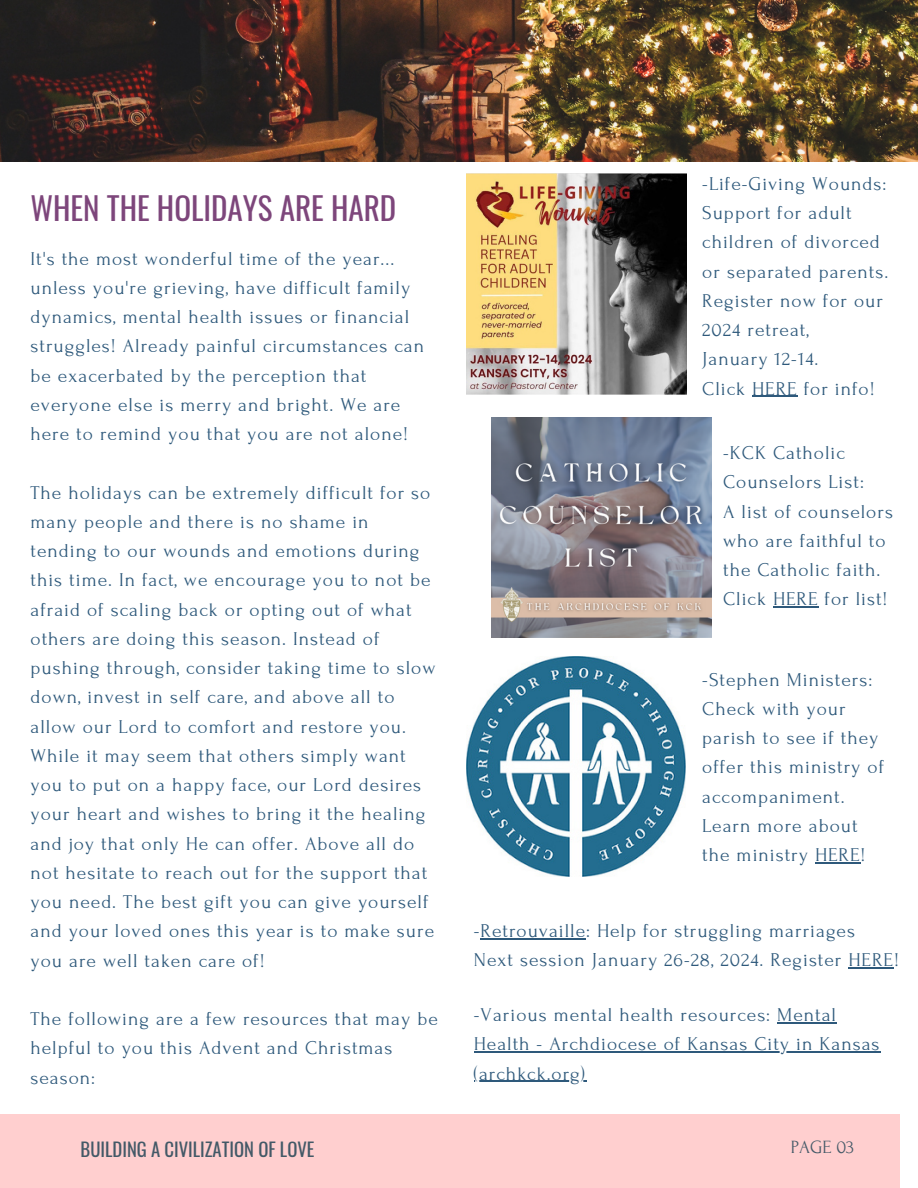
<style>
.page{position:relative;width:918px;height:1188px;background:#fff}
.page>*{position:absolute;margin:0;border:0;box-sizing:border-box;transform-origin:0 0}
.t1{font:31.2px "Oswald";color:#7d467b}
.t2{font:19.5px/29.2px "Forum";letter-spacing:.05em;color:#2e597b}
.t3{font:18.75px "Forum";color:#435967}
.t4{font:18.6px "Oswald";color:#435967}
</style>
<div class="page">
<img style="left:0;top:0;width:917px;height:162px">
<div style="left:0;top:1114px;width:900px;height:74px;background:#ffcfcf"></div>
<img style="left:466px;top:174px;width:221px;height:220px">
<img style="left:491px;top:417px;width:221px;height:221px">
<img style="left:466px;top:657px;width:220px;height:219px">
<hr style="left:815px;top:862px;width:46px;height:1px;background:#2e597b">
<hr style="left:752px;top:396px;width:46px;height:1px;background:#2e597b">
<hr style="left:773px;top:606px;width:46px;height:2px;background:#2e597b">
<hr style="left:777px;top:1022px;width:60px;height:1px;background:#2e597b">
<hr style="left:474px;top:1051px;width:407px;height:2px;background:#2e597b">
<hr style="left:474px;top:1081px;width:112px;height:1px;background:#2e597b">
<hr style="left:481px;top:938px;width:105px;height:1px;background:#2e597b">
<hr style="left:849px;top:968px;width:45px;height:1px;background:#2e597b">
<p class="t1" style="left:31px;top:183px;width:367px">WHEN THE HOLIDAYS ARE HARD</p>
<p class="t2" style="left:31px;top:244px;width:395px">It's the most wonderful time of the year... unless you're grieving, have difficult family dynamics, mental health issues or financial struggles! Already painful circumstances can be exacerbated by the perception that everyone else is merry and bright. We are here to remind you that you are not alone!</p>
<p class="t2" style="left:31px;top:478px;width:407px">The holidays can be extremely difficult for so many people and there is no shame in tending to our wounds and emotions during this time. In fact, we encourage you to not be afraid of scaling back or opting out of what others are doing this season. Instead of pushing through, consider taking time to slow down, invest in self care, and above all to allow our Lord to comfort and restore you.<br>While it may seem that others simply want you to put on a happy face, our Lord desires your heart and wishes to bring it the healing and joy that only He can offer. Above all do not hesitate to reach out for the support that you need. The best gift you can give yourself and your loved ones this year is to make sure you are well taken care of!</p>
<p class="t2" style="left:31px;top:1005px;width:409px">The following are a few resources that may be helpful to you this Advent and Christmas season:</p>
<p class="t2" style="left:702px;top:169px;width:188px">-Life-Giving Wounds:<br>Support for adult children of divorced or separated parents.<br>Register now for our<br>2024 retreat,</p>
<p class="t2" style="left:702px;top:345px;width:118px">January 12-14.</p>
<p class="t2" style="left:702px;top:374px;width:174px">Click HERE for info!</p>
<p class="t2" style="left:723px;top:439px;width:142px">-KCK Catholic<br>Counselors List:</p>
<p class="t2" style="left:723px;top:497px;width:171px">A list of counselors who are faithful to the Catholic faith.</p>
<p class="t2" style="left:723px;top:585px;width:166px">Click HERE for list!</p>
<p class="t2" style="left:702px;top:665px;width:183px">-Stephen Ministers:<br>Check with your parish to see if they offer this ministry of accompaniment.</p>
<p class="t2" style="left:702px;top:811px;width:165px">Learn more about the ministry HERE!</p>
<p class="t2" style="left:474px;top:917px;width:383px">-Retrouvaille: Help for struggling marriages</p>
<p class="t2" style="left:474px;top:946px;width:427px">Next session January 26-28, 2024. Register HERE!</p>
<p class="t2" style="left:474px;top:1000px;width:407px">-Various mental health resources: Mental<br>Health - Archdiocese of Kansas City in Kansas (archkck.org)</p>
<p class="t4" style="left:81px;top:1135px;width:235px">BUILDING A CIVILIZATION OF LOVE</p>
<p class="t3" style="left:791px;top:1137px;width:65px">PAGE 03</p>
</div>
